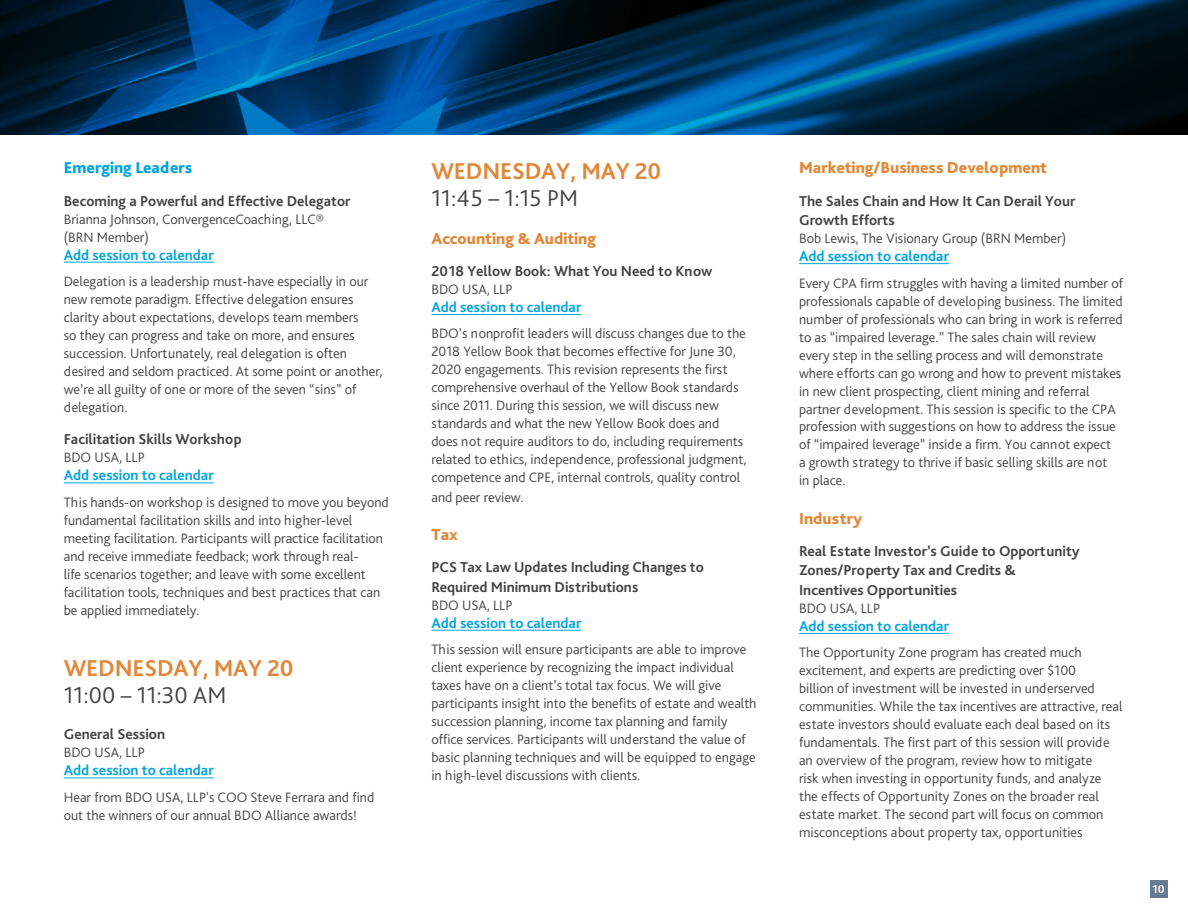
<style>
.page{position:relative;width:1188px;height:918px;background:#fff}
.page>*{position:absolute;margin:0;border:0;box-sizing:border-box;transform-origin:0 0}
.t1{font:700 24px "Bliss Pro";letter-spacing:-.005em;color:#e18738}
.t2{font:300 24px "Bliss Pro";color:#424241}
.t3{font:800 16.5px "Bliss Pro";color:#e18738}
.t4{font:800 16.5px "Bliss Pro";color:#00a4df}
.t5{font:700 15px/19.5px "Bliss Pro";color:#424241}
.t6{font:700 15px "Bliss Pro";color:#00a4df}
.t7{font:300 14.25px/18px "Bliss Pro";color:#424241}
.t8{font:700 12px "Bliss Pro";color:#fff}
</style>
<div class="page">
<img style="left:0;top:0;width:1188px;height:134px">
<hr style="left:64px;top:262px;width:150px;height:1px;background:#00a4df">
<hr style="left:64px;top:483px;width:150px;height:1px;background:#00a4df">
<hr style="left:64px;top:778px;width:150px;height:1px;background:#00a4df">
<hr style="left:431px;top:314px;width:150px;height:1px;background:#00a4df">
<hr style="left:431px;top:630px;width:150px;height:1px;background:#00a4df">
<hr style="left:799px;top:263px;width:150px;height:1px;background:#00a4df">
<hr style="left:799px;top:633px;width:150px;height:1px;background:#00a4df">
<div style="left:1150px;top:880px;width:17px;height:17px;background:#657c90"></div>
<p class="t4" style="left:64px;top:158px;width:130px">Emerging Leaders</p>
<p class="t5" style="left:64px;top:190px;width:288px">Becoming a Powerful and Effective Delegator</p>
<p class="t7" style="left:64px;top:209px;width:262px">Brianna Johnson, ConvergenceCoaching, LLC® (BRN Member)</p>
<p class="t6" style="left:64px;top:245px;width:152px">Add session to calendar</p>
<p class="t7" style="left:64px;top:272px;width:320px">Delegation is a leadership must-have especially in our new remote paradigm. Effective delegation ensures clarity about expectations, develops team members<br>so they can progress and take on more, and ensures succession. Unfortunately, real delegation is often desired and seldom practiced. At some point or another, we’re all guilty of one or more of the seven “sins” of delegation.</p>
<p class="t5" style="left:64px;top:429px;width:180px">Facilitation Skills Workshop</p>
<p class="t7" style="left:64px;top:448px;width:83px">BDO USA, LLP</p>
<p class="t6" style="left:64px;top:466px;width:152px">Add session to calendar</p>
<p class="t7" style="left:64px;top:493px;width:327px">This hands-on workshop is designed to move you beyond fundamental facilitation skills and into higher-level meeting facilitation. Participants will practice facilitation and receive immediate feedback; work through real-<br>life scenarios together; and leave with some excellent facilitation tools, techniques and best practices that can be applied immediately.</p>
<h1 class="t1" style="left:64px;top:653px;width:231px">WEDNESDAY, MAY 20</h1>
<h1 class="t2" style="left:64px;top:680px;width:164px">11:00 – 11:30 AM</h1>
<p class="t5" style="left:64px;top:724px;width:103px">General Session</p>
<p class="t7" style="left:64px;top:743px;width:83px">BDO USA, LLP</p>
<p class="t6" style="left:64px;top:761px;width:152px">Add session to calendar</p>
<p class="t7" style="left:64px;top:788px;width:312px">Hear from BDO USA, LLP's COO Steve Ferrara and find out the winners of our annual BDO Alliance awards!</p>
<h1 class="t1" style="left:431px;top:156px;width:231px">WEDNESDAY, MAY 20</h1>
<h1 class="t2" style="left:431px;top:183px;width:148px">11:45 – 1:15 PM</h1>
<p class="t3" style="left:431px;top:228px;width:166px">Accounting &amp; Auditing</p>
<p class="t5" style="left:431px;top:261px;width:283px">2018 Yellow Book: What You Need to Know</p>
<p class="t7" style="left:431px;top:280px;width:83px">BDO USA, LLP</p>
<p class="t6" style="left:431px;top:298px;width:152px">Add session to calendar</p>
<p class="t7" style="left:431px;top:324px;width:317px">BDO’s nonprofit leaders will discuss changes due to the 2018 Yellow Book that becomes effective for June 30, 2020 engagements. This revision represents the first comprehensive overhaul of the Yellow Book standards since 2011. During this session, we will discuss new standards and what the new Yellow Book does and does not require auditors to do, including requirements related to ethics, independence, professional judgment, competence and CPE, internal controls, quality control</p>
<p class="t7" style="left:431px;top:488px;width:94px">and peer review.</p>
<p class="t3" style="left:431px;top:524px;width:28px">Tax</p>
<p class="t5" style="left:431px;top:557px;width:274px">PCS Tax Law Updates Including Changes to<br>Required Minimum Distributions</p>
<p class="t7" style="left:431px;top:596px;width:83px">BDO USA, LLP</p>
<p class="t6" style="left:431px;top:613px;width:152px">Add session to calendar</p>
<p class="t7" style="left:431px;top:640px;width:327px">This session will ensure participants are able to improve client experience by recognizing the impact individual taxes have on a client’s total tax focus. We will give participants insight into the benefits of estate and wealth succession planning, income tax planning and family office services. Participants will understand the value of basic planning techniques and will be equipped to engage in high-level discussions with clients.</p>
<p class="t3" style="left:799px;top:158px;width:249px">Marketing/Business Development</p>
<p class="t5" style="left:799px;top:190px;width:278px">The Sales Chain and How It Can Derail Your<br>Growth Efforts</p>
<p class="t7" style="left:799px;top:229px;width:269px">Bob Lewis, The Visionary Group (BRN Member)</p>
<p class="t6" style="left:799px;top:247px;width:152px">Add session to calendar</p>
<p class="t7" style="left:799px;top:273px;width:325px">Every CPA firm struggles with having a limited number of professionals capable of developing business. The limited number of professionals who can bring in work is referred to as “impaired leverage.” The sales chain will review every step in the selling process and will demonstrate where efforts can go wrong and how to prevent mistakes in new client prospecting, client mining and referral partner development. This session is specific to the CPA profession with suggestions on how to address the issue of “impaired leverage” inside a firm. You cannot expect<br>a growth strategy to thrive if basic selling skills are not<br>in place.</p>
<p class="t3" style="left:799px;top:508px;width:65px">Industry</p>
<p class="t5" style="left:799px;top:541px;width:282px">Real Estate Investor’s Guide to Opportunity<br>Zones/Property Tax and Credits &amp;<br>Incentives Opportunities</p>
<p class="t7" style="left:799px;top:599px;width:83px">BDO USA, LLP</p>
<p class="t6" style="left:799px;top:616px;width:152px">Add session to calendar</p>
<p class="t7" style="left:799px;top:643px;width:325px">The Opportunity Zone program has created much excitement, and experts are predicting over $100<br>billion of investment will be invested in underserved communities. While the tax incentives are attractive, real estate investors should evaluate each deal based on its fundamentals. The first part of this session will provide an overview of the program, review how to mitigate<br>risk when investing in opportunity funds, and analyze the effects of Opportunity Zones on the broader real estate market. The second part will focus on common misconceptions about property tax, opportunities</p>
<p class="t8" style="left:1152px;top:881px;width:14px">10</p>
</div>
